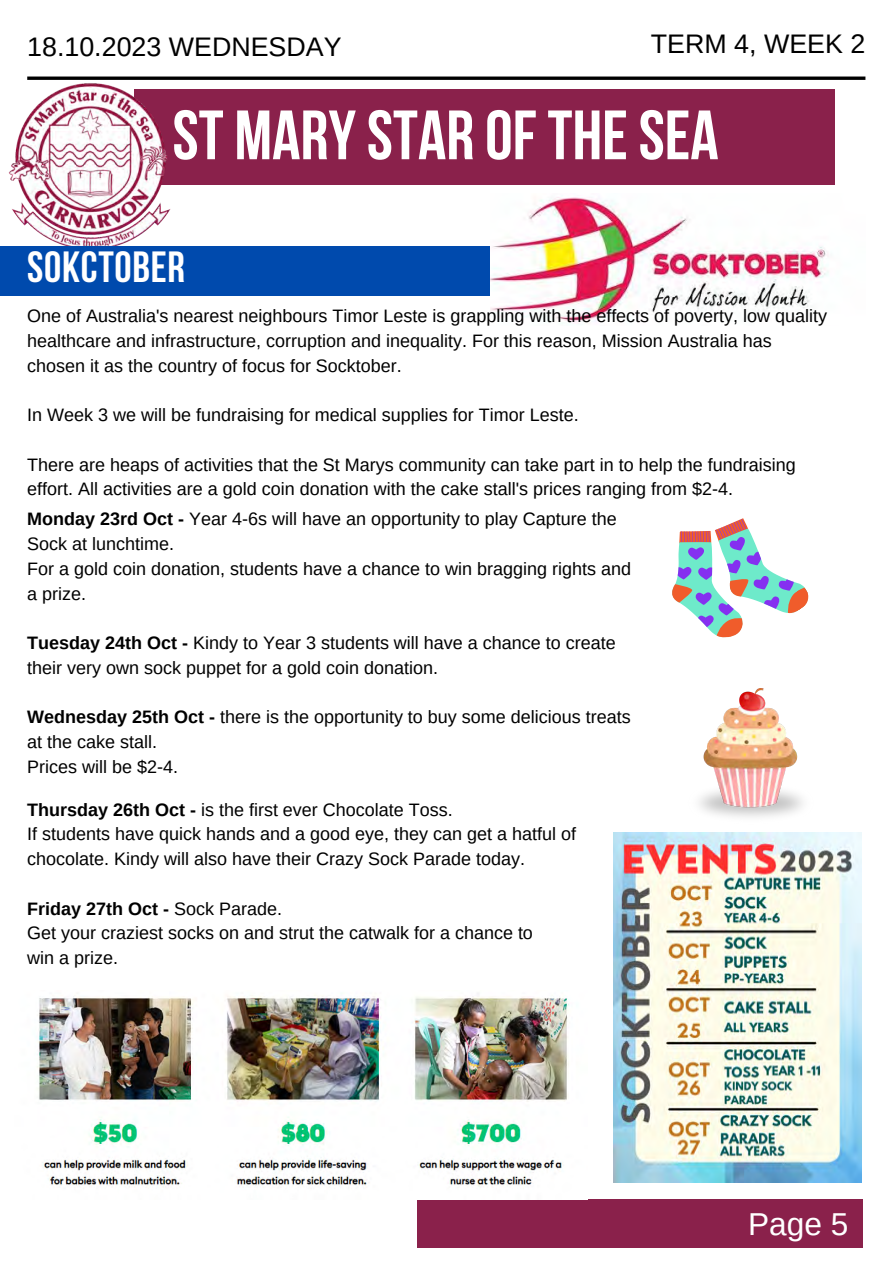
<style>
.page{position:relative;width:893px;height:1264px;background:#fff}
.page>*{position:absolute;margin:0;border:0;box-sizing:border-box;transform-origin:0 0}
.t1{font:69.6px "Bebas Neue Cyrillic";color:#fff}
.t2{font:700 43.5px "Bebas Neue";letter-spacing:.015em;color:#fff}
.t3{font:31.65px "Arimo";color:#fff}
.t4{font:26.85px "Arimo";color:#000}
.t5{font:18px/24.8px "Arimo";color:#000}
.t6{font:700 18px "Arimo";color:#000}
.s1{font-weight:700}
.s2{font-weight:400}
</style>
<div class="page">
<div style="left:135px;top:89px;width:700px;height:95px;background:#8a214b"></div>
<svg style="left:27px;top:76px;width:838px;height:4px;background:#272727"></svg>
<div style="left:417px;top:1199px;width:445px;height:49px;background:#8a214b"></div>
<img style="left:8px;top:83px;width:166px;height:163px">
<div style="left:0;top:246px;width:861px;height:50px;background:#004aad"></div>
<img style="left:613px;top:832px;width:248px;height:350px">
<svg style="left:672px;top:518px;width:137px;height:120px"></svg>
<img style="left:490px;top:197px;width:371px;height:127px">
<img style="left:699px;top:688px;width:104px;height:129px">
<img style="left:37px;top:993px;width:532px;height:194px">
<p class="t4" style="left:27px;top:32px;width:316px">18.10.2023 WEDNESDAY</p>
<p class="t4" style="left:650px;top:29px;width:216px">TERM 4, WEEK 2</p>
<p class="t1" style="left:172px;top:107px;width:547px">ST MARY STAR OF THE SEA</p>
<p class="t2" style="left:27px;top:249px;width:159px">SOKCTOBER</p>
<p class="t5" style="left:27px;top:303px;width:801px">One of Australia's nearest neighbours Timor Leste is grappling with the effects of poverty, low quality healthcare and infrastructure, corruption and inequality. For this reason, Mission Australia has chosen it as the country of focus for Socktober.</p>
<p class="t5" style="left:27px;top:402px;width:553px">In Week 3 we will be fundraising for medical supplies for Timor Leste.</p>
<p class="t5" style="left:27px;top:452px;width:770px">There are heaps of activities that the St Marys community can take part in to help the fundraising effort. All activities are a gold coin donation with the cake stall's prices ranging from $2-4.</p>
<p class="t5" style="left:27px;top:507px;width:591px"><span class="s1">Monday 23rd Oct -</span> Year 4-6s will have an opportunity to play Capture the<br>Sock at lunchtime.</p>
<p class="t5" style="left:27px;top:556px;width:605px">For a gold coin donation, students have a chance to win bragging rights and a prize.</p>
<p class="t5" style="left:27px;top:630px;width:590px"><span class="s1">Tuesday 24th Oct -</span> Kindy to Year 3 students will have a chance to create their very own sock puppet for a gold coin donation.</p>
<p class="t5" style="left:27px;top:704px;width:605px"><span class="s1">Wednesday 25th Oct -</span> there is the opportunity to buy some delicious treats at the cake stall.</p>
<p class="t5" style="left:27px;top:754px;width:152px">Prices will be $2-4.</p>
<p class="t5" style="left:27px;top:797px;width:427px"><span class="s1">Thursday 26th Oct -</span> is the first ever Chocolate Toss.</p>
<p class="t5" style="left:27px;top:821px;width:550px">If students have quick hands and a good eye, they can get a hatful of chocolate. Kindy will also have their Crazy Sock Parade today.</p>
<p class="t6" style="left:27px;top:898px;width:256px">Friday 27th Oct - <span class="s2">Sock Parade.</span></p>
<p class="t5" style="left:27px;top:920px;width:507px">Get your craziest socks on and strut the catwalk for a chance to</p>
<p class="t5" style="left:27px;top:945px;width:92px">win a prize.</p>
<p class="t3" style="left:748px;top:1205px;width:102px">Page 5</p>
</div>
